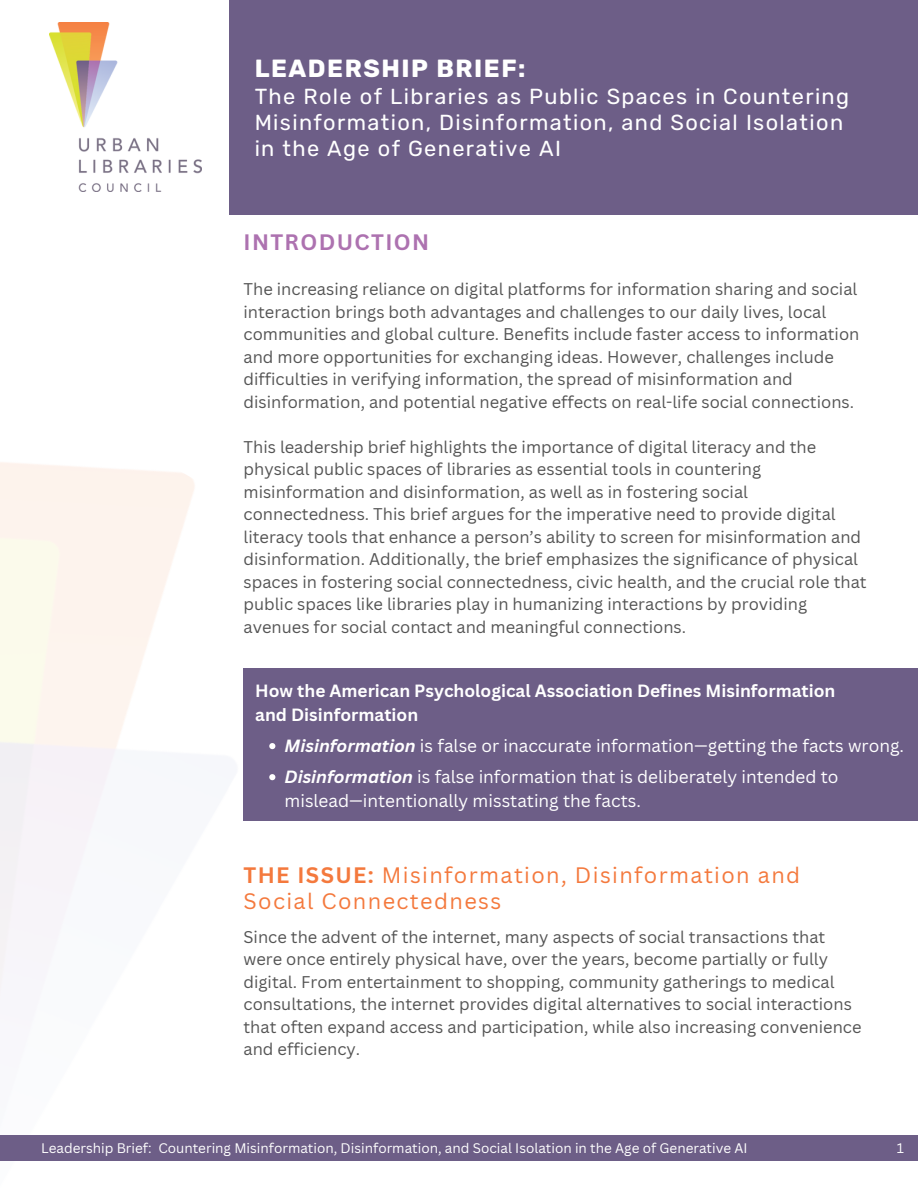
<style>
.page{position:relative;width:918px;height:1188px;background:#fff}
.page>*{position:absolute;margin:0;border:0;box-sizing:border-box;transform-origin:0 0}
.t1{font:700 24.75px "Rubik";letter-spacing:.065em;color:#fff}
.t2{font:21.75px/25.8px "Rubik";letter-spacing:.065em;color:#fff}
.t3{font:21.75px/25.8px "Canva Sans";letter-spacing:.065em;color:#f4793d}
.t4{font:700 21.75px "Canva Sans";letter-spacing:.065em;color:#ad72b0}
.t5{font:17.25px/24px "Canva Sans";color:#fff}
.t6{font:700 17.25px/24px "Canva Sans";color:#fff}
.t7{font:16.5px/22.5px "Canva Sans";color:#545454}
.t8{font:13.5px "Canva Sans";color:#fff}
.s1{font-weight:700;font-style:italic}
.s2{font-weight:700}
</style>
<div class="page">
<div style="left:229px;top:0;width:689px;height:215px;background:#6d5e87"></div>
<img style="left:49px;top:23px;width:152px;height:168px">
<img style="left:0;top:462px;width:403px;height:674px">
<div style="left:244px;top:668px;width:674px;height:153px;background:#6d5e87"></div>
<svg style="left:269px;top:743px;width:6px;height:6px"></svg>
<svg style="left:269px;top:774px;width:6px;height:6px"></svg>
<div style="left:0;top:1136px;width:918px;height:25px;background:#6d5e87"></div>
<h1 class="t1" style="left:255px;top:54px;width:272px">LEADERSHIP BRIEF:</h1>
<h2 class="t2" style="left:255px;top:84px;width:596px">The Role of Libraries as Public Spaces in Countering<br>Misinformation, Disinformation, and Social Isolation in the Age of Generative AI</h2>
<h4 class="t4" style="left:244px;top:227px;width:187px">INTRODUCTION</h4>
<h1 class="t7" style="left:244px;top:278px;width:617px">The increasing reliance on digital platforms for information sharing and social interaction brings both advantages and challenges to our daily lives, local communities and global culture. Benefits include faster access to information and more opportunities for exchanging ideas. However, challenges include difficulties in verifying information, the spread of misinformation and disinformation, and potential negative effects on real-life social connections.</h1>
<h4 class="t7" style="left:244px;top:435px;width:625px">This leadership brief highlights the importance of digital literacy and the physical public spaces of libraries as essential tools in countering misinformation and disinformation, as well as in fostering social connectedness. This brief argues for the imperative need to provide digital literacy tools that enhance a person’s ability to screen for misinformation and disinformation. Additionally, the brief emphasizes the significance of physical spaces in fostering social connectedness, civic health, and the crucial role that public spaces like libraries play in humanizing interactions by providing avenues for social contact and meaningful connections.</h4>
<p class="t6" style="left:255px;top:678px;width:582px">How the American Psychological Association Defines Misinformation and Disinformation</p>
<h3 class="t5" style="left:285px;top:734px;width:621px"><span class="s1">Misinformation</span> is false or inaccurate information—getting the facts wrong.</h3>
<h4 class="t5" style="left:285px;top:765px;width:556px"><span class="s1">Disinformation</span> is false information that is deliberately intended to mislead—intentionally misstating the facts.</h4>
<h2 class="t3" style="left:244px;top:862px;width:558px"><span class="s2">THE ISSUE:</span> Misinformation, Disinformation and<br>Social Connectedness</h2>
<p class="t7" style="left:244px;top:925px;width:620px">Since the advent of the internet, many aspects of social transactions that were once entirely physical have, over the years, become partially or fully digital. From entertainment to shopping, community gatherings to medical consultations, the internet provides digital alternatives to social interactions that often expand access and participation, while also increasing convenience and efficiency.</p>
<h4 class="t8" style="left:41px;top:1138px;width:708px">Leadership Brief: Countering Misinformation, Disinformation, and Social Isolation in the Age of Generative AI</h4>
<h4 class="t8" style="left:897px;top:1138px;width:9px">1</h4>
</div>
